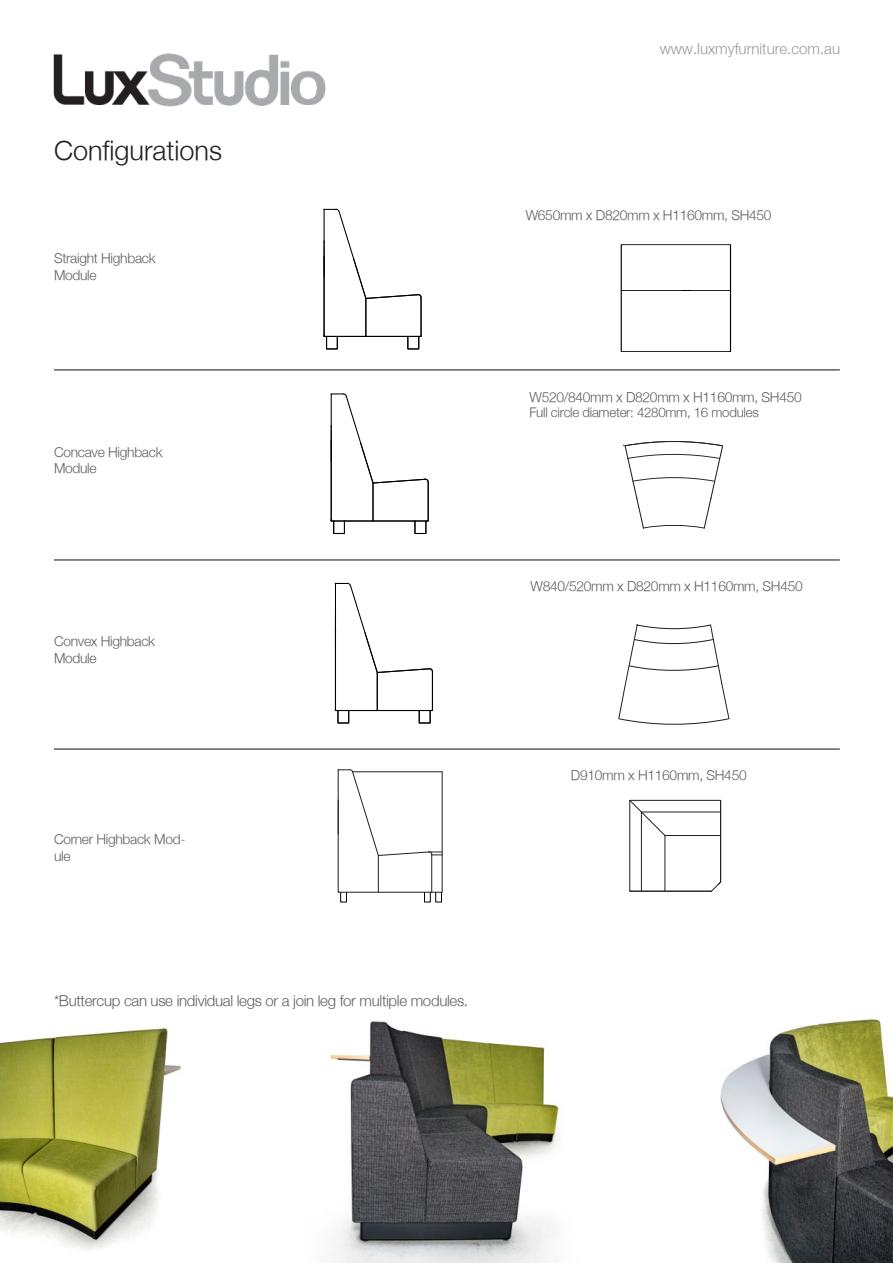
<style>
.page{position:relative;width:893px;height:1263px;background:#fff}
.page>*{position:absolute;margin:0;border:0;box-sizing:border-box;transform-origin:0 0}
.t1{font:300 27px "Helvetica Neue";color:#231f20}
.Subhead{font:300 15px "Helvetica Neue";letter-spacing:-.02em;color:#5f5f62}
.t2{font:300 15px "Helvetica Neue";color:#999}
.Subhead-2{font:300 13.8px/16.5px "Helvetica Neue";letter-spacing:-.02em;color:#5f5f62}
.Subhead-3{font:300 13.2px "Helvetica Neue";letter-spacing:-.02em;color:#5f5f62}
.t3{font:7.65px "Arial";color:#231f20;scale:1.12 1}
</style>
<div class="page">
<img style="left:53px;top:53px;width:273px;height:54px">
<hr style="left:54px;top:369px;width:786px;height:2px;background:#5f5f62">
<div style="left:621px;top:244px;width:110px;height:108px;border:1px solid #000"></div>
<hr style="left:621px;top:290px;width:109px;height:1px;background:#000">
<hr style="left:54px;top:559px;width:786px;height:2px;background:#5f5f62">
<hr style="left:54px;top:748px;width:786px;height:2px;background:#5f5f62">
<hr style="left:420px;top:298px;width:2px;height:38px;background:#000">
<div style="left:407px;top:336px;width:12px;height:13px;border:1px solid #000"></div>
<div style="left:326px;top:336px;width:12px;height:13px;border:1px solid #000"></div>
<hr style="left:324px;top:257px;width:1px;height:79px;background:#000">
<svg style="left:323px;top:208px;width:99px;height:91px"></svg>
<hr style="left:324px;top:336px;width:97px;height:1px;background:#000">
<hr style="left:365px;top:298px;width:1px;height:38px;background:#000">
<hr style="left:428px;top:482px;width:1px;height:39px;background:#000">
<div style="left:414px;top:520px;width:12px;height:14px;border:1px solid #000"></div>
<div style="left:333px;top:520px;width:12px;height:14px;border:1px solid #000"></div>
<hr style="left:331px;top:441px;width:1px;height:80px;background:#000">
<svg style="left:330px;top:393px;width:99px;height:91px"></svg>
<hr style="left:332px;top:520px;width:96px;height:1px;background:#000">
<hr style="left:372px;top:483px;width:1px;height:38px;background:#000">
<hr style="left:432px;top:672px;width:1px;height:38px;background:#000">
<div style="left:419px;top:710px;width:12px;height:13px;border:1px solid #000"></div>
<div style="left:337px;top:710px;width:12px;height:13px;border:1px solid #000"></div>
<hr style="left:335px;top:631px;width:1px;height:79px;background:#000">
<svg style="left:334px;top:582px;width:99px;height:92px"></svg>
<hr style="left:336px;top:710px;width:96px;height:1px;background:#000">
<hr style="left:377px;top:672px;width:1px;height:38px;background:#000">
<svg style="left:618px;top:623px;width:111px;height:102px"></svg>
<svg style="left:623px;top:441px;width:100px;height:88px"></svg>
<img style="left:720px;top:1018px;width:173px;height:245px">
<img style="left:329px;top:1021px;width:230px;height:242px">
<img style="left:0;top:1027px;width:181px;height:223px">
<svg style="left:629px;top:799px;width:92px;height:93px"></svg>
<svg style="left:338px;top:769px;width:105px;height:124px"></svg>
<div style="left:340px;top:892px;width:7px;height:10px;border:1px solid #000"></div>
<div style="left:424px;top:892px;width:7px;height:10px;border:1px solid #000"></div>
<div style="left:435px;top:892px;width:7px;height:10px;border:1px solid #000"></div>
<p class="t1" style="left:54px;top:133px;width:170px">Configurations</p>
<p class="Subhead-2" style="left:54px;top:250px;width:103px">Straight Highback<br>Module</p>
<p class="Subhead-2" style="left:54px;top:443px;width:110px">Concave Highback<br>Module</p>
<p class="Subhead-2" style="left:54px;top:633px;width:103px">Convex Highback<br>Module</p>
<p class="Subhead-2" style="left:54px;top:831px;width:133px">Corner Highback Mod&shy;ule</p>
<p class="t2" style="left:660px;top:39px;width:182px">www.luxmyfurniture.com.au</p>
<p class="Subhead-2" style="left:526px;top:207px;width:247px">W650mm x D820mm x H1160mm, SH450</p>
<p class="Subhead-2" style="left:529px;top:388px;width:274px">W520/840mm x D820mm x H1160mm, SH450</p>
<p class="Subhead-3" style="left:529px;top:405px;width:231px">Full circle diameter: 4280mm, 16 modules</p>
<p class="t3" style="left:518px;top:395px;width:40px">Convex HB</p>
<p class="t3" style="left:656px;top:394px;width:45px">Concave HB</p>
<p class="Subhead-2" style="left:530px;top:578px;width:274px">W840/520mm x D820mm x H1160mm, SH450</p>
<p class="Subhead-2" style="left:571px;top:766px;width:177px">D910mm x H1160mm, SH450</p>
<p class="Subhead" style="left:54px;top:991px;width:416px">*Buttercup can use individual legs or a join leg for multiple modules.</p>
</div>
